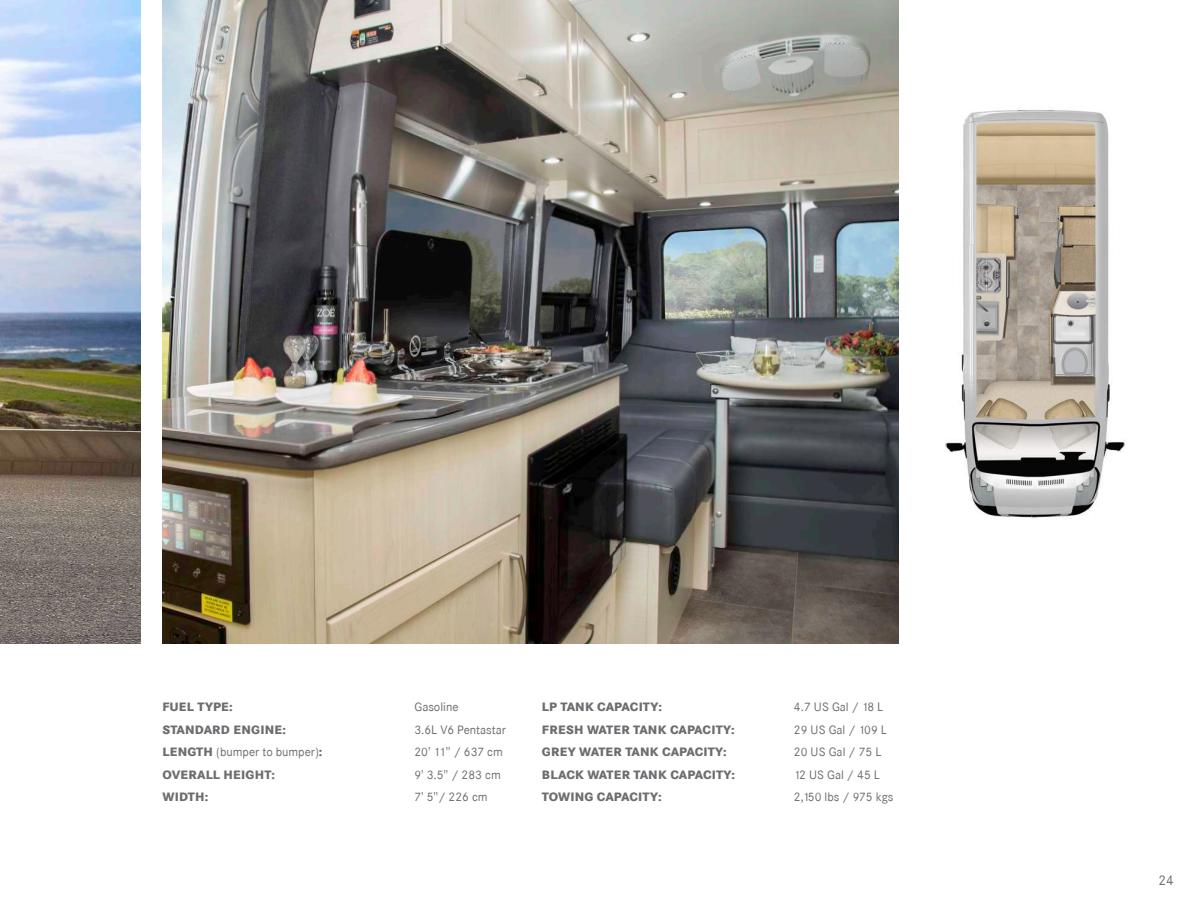
<style>
.page{position:relative;width:1188px;height:918px;background:#fff}
.page>*{position:absolute;margin:0;border:0;box-sizing:border-box;transform-origin:0 0}
.t1{font:13.5px "Corporate SBQ";color:#6c6d70}
.t2{font:12px "Corporate SBQ";color:#6c6d70}
.t3{font:800 12px "Corporate SBQ";letter-spacing:.01em;color:#6c6d70}
.t4{font:800 12px "Corporate SBQ";letter-spacing:.01em;color:#6c6d70;scale:.96 1}
.s1{font-weight:800}
</style>
<div class="page">
<img style="left:0;top:0;width:140px;height:644px">
<img style="left:162px;top:0;width:737px;height:644px">
<img style="left:945px;top:110px;width:180px;height:409px">
<p class="t4" style="left:162px;top:699px;width:75px">FUEL TYPE:</p>
<p class="t2" style="left:414px;top:700px;width:46px">Gasoline</p>
<p class="t3" style="left:162px;top:722px;width:125px">STANDARD ENGINE:</p>
<p class="t2" style="left:414px;top:722px;width:93px">3.6L V6 Pentastar</p>
<p class="t2" style="left:162px;top:745px;width:162px"><span class="s1">LENGTH</span> (bumper to bumper)<span class="s1">:</span></p>
<p class="t2" style="left:414px;top:745px;width:90px">20' 11" / 637 cm</p>
<p class="t3" style="left:162px;top:767px;width:114px">OVERALL HEIGHT:</p>
<p class="t2" style="left:414px;top:767px;width:88px">9' 3.5" / 283 cm</p>
<p class="t3" style="left:162px;top:789px;width:47px">WIDTH:</p>
<p class="t2" style="left:414px;top:790px;width:75px">7' 5"/ 226 cm</p>
<p class="t3" style="left:542px;top:699px;width:121px">LP TANK CAPACITY:</p>
<p class="t2" style="left:794px;top:700px;width:91px">4.7 US Gal / 18 L</p>
<p class="t3" style="left:542px;top:722px;width:194px">FRESH WATER TANK CAPACITY:</p>
<p class="t2" style="left:794px;top:722px;width:94px">29 US Gal / 109 L</p>
<p class="t3" style="left:542px;top:744px;width:186px">GREY WATER TANK CAPACITY:</p>
<p class="t2" style="left:794px;top:745px;width:89px">20 US Gal / 75 L</p>
<p class="t3" style="left:542px;top:767px;width:195px">BLACK WATER TANK CAPACITY:</p>
<p class="t2" style="left:794px;top:767px;width:87px">12 US Gal / 45 L</p>
<p class="t3" style="left:542px;top:789px;width:121px">TOWING CAPACITY:</p>
<p class="t2" style="left:794px;top:790px;width:101px">2,150 lbs / 975 kgs</p>
<p class="t1" style="left:1159px;top:872px;width:17px">24</p>
</div>
